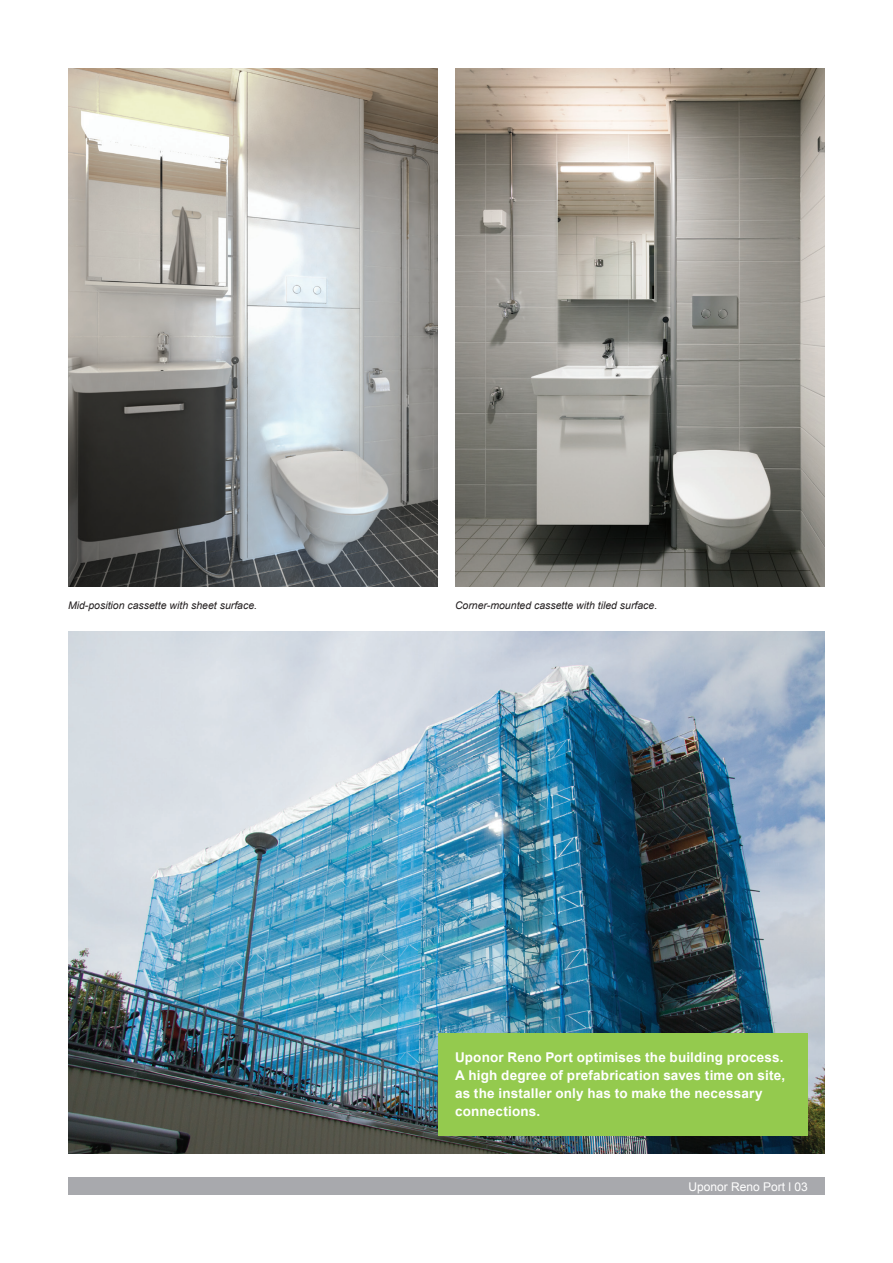
<style>
.page{position:relative;width:893px;height:1263px;background:#fff}
.page>*{position:absolute;margin:0;border:0;box-sizing:border-box;transform-origin:0 0}
.bluebox_bulletpoints{font:700 13.5px/18px "Arial";letter-spacing:.015em;color:#fff}
.t1{font:12px "Arial";color:#fff}
.All_Inside_Captions{font:italic 10.5px "Arial";color:#231f20}
</style>
<div class="page">
<div style="left:68px;top:1178px;width:757px;height:17px;background:#a8a9ad"></div>
<img style="left:68px;top:68px;width:370px;height:519px">
<img style="left:455px;top:68px;width:370px;height:519px">
<img style="left:68px;top:631px;width:757px;height:523px">
<div style="left:438px;top:1033px;width:370px;height:102px;background:#94ca4e"></div>
<p class="All_Inside_Captions" style="left:68px;top:599px;width:191px">Mid-position cassette with sheet surface.</p>
<p class="All_Inside_Captions" style="left:455px;top:599px;width:204px">Corner-mounted cassette with tiled surface.</p>
<p class="bluebox_bulletpoints" style="left:455px;top:1049px;width:332px">Uponor Reno Port optimises the building process.<br>A high degree of prefabrication saves time on site, as the installer only has to make the necessary connections.</p>
<p class="t1" style="left:688px;top:1179px;width:121px">Uponor Reno Port l 03</p>
</div>
